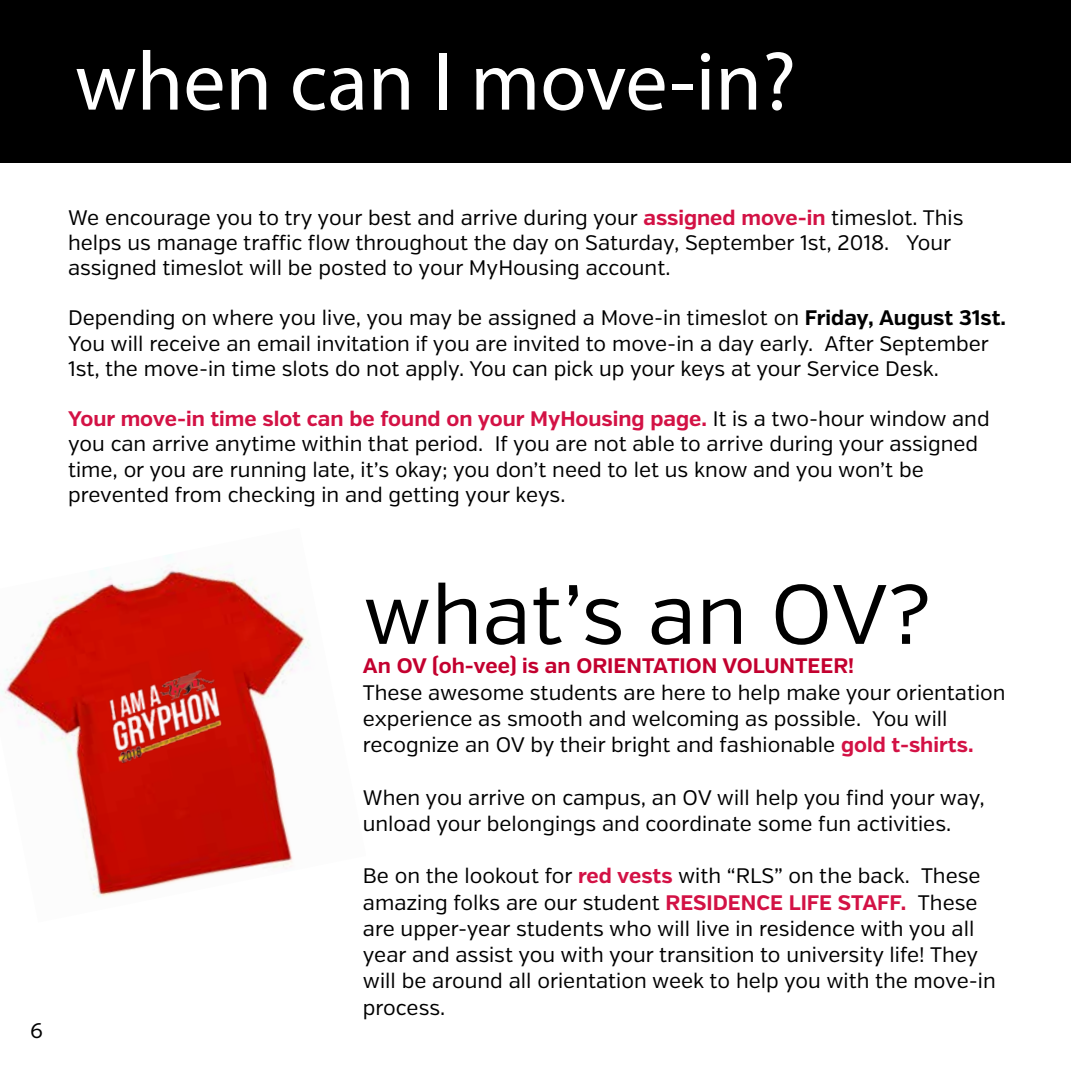
<style>
.page{position:relative;width:1071px;height:1071px;background:#fff}
.page>*{position:absolute;margin:0;border:0;box-sizing:border-box;transform-origin:0 0}
.t1{font:84px "Myriad Pro";color:#fff}
.t2{font:84px "Verb";color:#000}
.t3{font:21px/26.2px "Verb";color:#000}
.t4{font:700 21px "Verb";color:#c3002f}
.s1{font-weight:700;color:#d31245}
.s2{font-weight:700}
</style>
<div class="page">
<img style="left:0;top:554px;width:310px;height:344px">
<div style="left:0;top:0;width:1071px;height:162px;background:#000"></div>
<img style="left:72px;top:638px;width:191px;height:155px">
<h1 class="t1" style="left:75px;top:30px;width:723px">when can I move-in?</h1>
<p class="t3" style="left:68px;top:205px;width:897px;line-height:25.2px">We encourage you to try your best and arrive during your <span class="s1">assigned move-in</span> timeslot. This helps us manage traffic flow throughout the day on Saturday, September 1st, 2018. Your assigned timeslot will be posted to your MyHousing account.</p>
<p class="t3" style="left:68px;top:306px;width:940px;line-height:25.2px">Depending on where you live, you may be assigned a Move-in timeslot on <span class="s2">Friday, August 31st.<br></span>You will receive an email invitation if you are invited to move-in a day early. After September<br>1st, the move-in time slots do not apply. You can pick up your keys at your Service Desk.</p>
<p class="t3" style="left:68px;top:407px;width:923px;line-height:25.2px"><span class="s1">Your move-in time slot can be found on your MyHousing page.</span> It is a two-hour window and you can arrive anytime within that period. If you are not able to arrive during your assigned time, or you are running late, it’s okay; you don’t need to let us know and you won’t be prevented from checking in and getting your keys.</p>
<p class="t3" style="left:30px;top:1018px;width:14px">6</p>
<h1 class="t2" style="left:363px;top:564px;width:570px">what’s an OV?</h1>
<p class="t4" style="left:363px;top:653px;width:493px">An OV (oh-vee) is an ORIENTATION VOLUNTEER!</p>
<p class="t3" style="left:363px;top:679px;width:644px">These awesome students are here to help make your orientation experience as smooth and welcoming as possible. You will recognize an OV by their bright and fashionable <span class="s1">gold t-shirts.</span></p>
<p class="t3" style="left:363px;top:784px;width:623px">When you arrive on campus, an OV will help you find your way, unload your belongings and coordinate some fun activities.</p>
<p class="t3" style="left:363px;top:863px;width:634px">Be on the lookout for <span class="s1">red vests</span> with “RLS” on the back. These amazing folks are our student <span class="s1">RESIDENCE LIFE STAFF.</span> These are upper-year students who will live in residence with you all year and assist you with your transition to university life! They will be around all orientation week to help you with the move-in process.</p>
</div>
